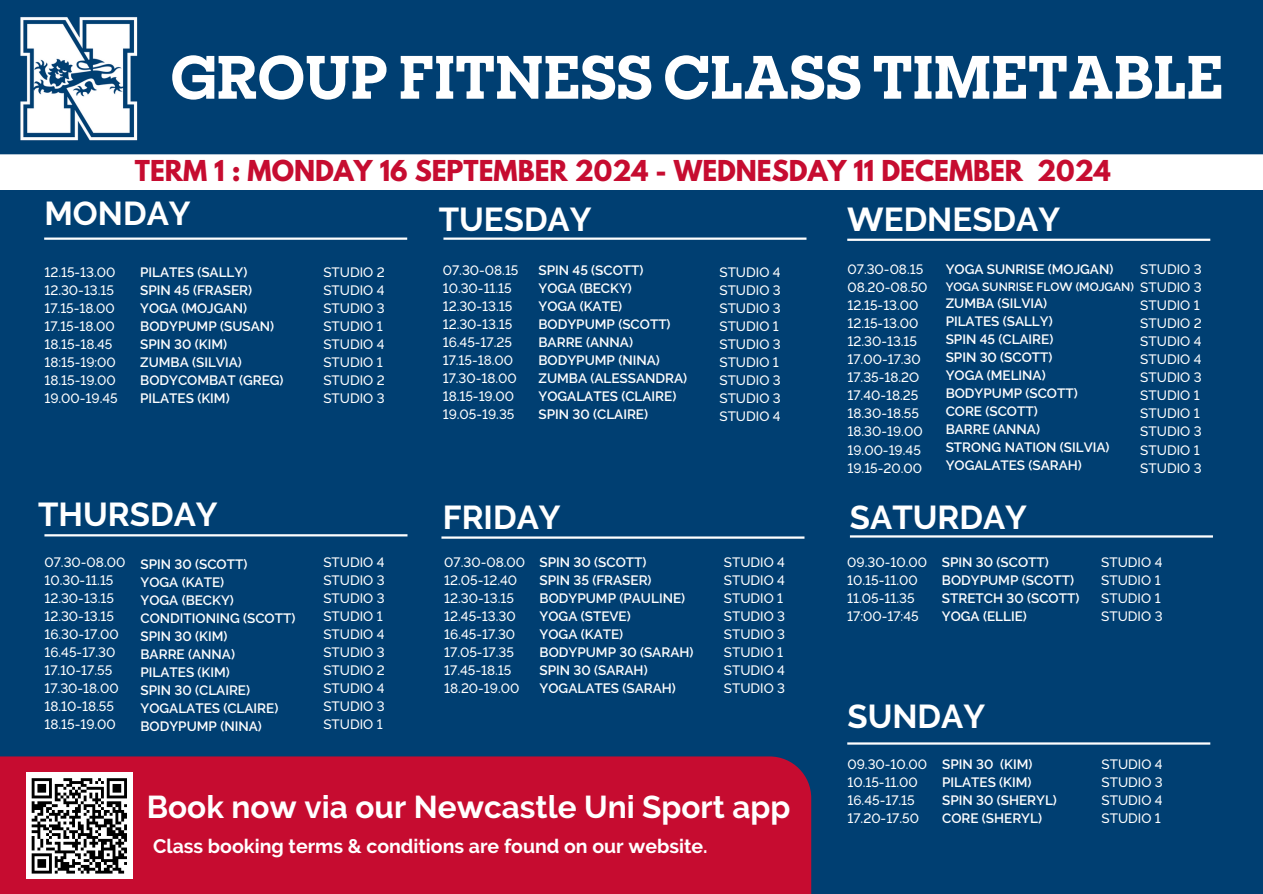
<style>
.page{position:relative;width:1263px;height:894px;background:#fff}
.page>*{position:absolute;margin:0;border:0;box-sizing:border-box;transform-origin:0 0}
.t1{font:700 57px "Elizeth";color:#fff}
.t2{font:700 33px "Derailed";color:#fff}
.t3{font:700 31.5px "Derailed";color:#fff}
.t4{font:700 25.5px "League Spartan";color:#c60c30}
.t5{font:700 19.5px "Derailed";color:#fff}
.t6{font:500 13.5px/18px "Derailed";color:#fff}
.t7{font:600 13.5px/18px "Derailed";color:#fff}
.t8{font:600 12px "Derailed";color:#fff}
</style>
<div class="page">
<div style="left:0;top:0;width:1263px;height:893px;background:#003f72"></div>
<div style="left:0;top:154px;width:1263px;height:36px;background:#fff"></div>
<div style="left:0;top:756px;width:811px;height:137px;background:#c60c30"></div>
<hr style="left:44px;top:237px;width:363px;height:3px;background:#fff">
<hr style="left:443px;top:237px;width:363px;height:3px;background:#fff">
<hr style="left:847px;top:238px;width:363px;height:3px;background:#fff">
<hr style="left:44px;top:534px;width:363px;height:2px;background:#fff">
<hr style="left:441px;top:536px;width:363px;height:2px;background:#fff">
<hr style="left:850px;top:535px;width:363px;height:2px;background:#fff">
<hr style="left:847px;top:742px;width:363px;height:2px;background:#fff">
<div style="left:26px;top:772px;width:107px;height:107px;background:#fff"></div>
<svg style="left:31px;top:778px;width:96px;height:96px"></svg>
<img style="left:20px;top:17px;width:118px;height:124px">
<h2 class="t1" style="left:171px;top:39px;width:1054px">GROUP FITNESS CLASS TIMETABLE</h2>
<p class="t4" style="left:135px;top:158px;width:977px">TERM 1 : MONDAY 16 SEPTEMBER 2024 - WEDNESDAY 11 DECEMBER 2024</p>
<h6 class="t2" style="left:44px;top:195px;width:148px">MONDAY</h6>
<p class="t6" style="left:44px;top:263px;width:73px">12.15-13.00</p>
<p class="t6" style="left:44px;top:281px;width:71px">12.30-13.15</p>
<p class="t6" style="left:44px;top:299px;width:72px">17.15-18.00</p>
<p class="t6" style="left:44px;top:317px;width:72px">17.15-18.00</p>
<p class="t6" style="left:44px;top:335px;width:70px">18.15-18.45</p>
<p class="t6" style="left:44px;top:353px;width:73px">18:15-19:00</p>
<p class="t6" style="left:44px;top:371px;width:73px">18.15-19.00</p>
<h6 class="t6" style="left:44px;top:389px;width:75px">19.00-19.45</h6>
<h6 class="t7" style="left:140px;top:263px;width:145px">PILATES (SALLY)<br>SPIN 45 (FRASER)<br>YOGA (MOJGAN)<br>BODYPUMP (SUSAN)<br>SPIN 30 (KIM)<br>ZUMBA (SILVIA)<br>BODYCOMBAT (GREG)<br>PILATES (KIM)</h6>
<p class="t2" style="left:439px;top:200px;width:154px">TUESDAY</p>
<h2 class="t2" style="left:847px;top:200px;width:214px">WEDNESDAY</h2>
<h6 class="t6" style="left:323px;top:263px;width:63px">STUDIO 2<br>STUDIO 4<br>STUDIO 3<br>STUDIO 1<br>STUDIO 4<br>STUDIO 1<br>STUDIO 2<br>STUDIO 3</h6>
<h6 class="t6" style="left:443px;top:261px;width:77px">07.30-08.15<br>10.30-11.15<br>12.30-13.15<br>12.30-13.15<br>16.45-17.25<br>17.15-18.00<br>17.30-18.00<br>18.15-19.00<br>19.05-19.35</h6>
<h6 class="t7" style="left:538px;top:261px;width:150px">SPIN 45 (SCOTT)<br>YOGA (BECKY)<br>YOGA (KATE)<br>BODYPUMP (SCOTT)<br>BARRE (ANNA)<br>BODYPUMP (NINA)<br>ZUMBA (ALESSANDRA)<br>YOGALATES (CLAIRE)<br>SPIN 30 (CLAIRE)</h6>
<p class="t6" style="left:719px;top:263px;width:63px">STUDIO 4<br>STUDIO 3<br>STUDIO 3<br>STUDIO 1<br>STUDIO 3<br>STUDIO 1<br>STUDIO 3<br>STUDIO 3<br>STUDIO 4</p>
<p class="t6" style="left:847px;top:261px;width:82px">07.30-08.15<br>08.20-08.50<br>12.15-13.00<br>12.15-13.00<br>12.30-13.15<br>17.00-17.30<br>17.35-18.2O<br>17.40-18.25<br>18.30-18.55<br>18.30-19.00<br>19.00-19.45<br>19.15-20.00</p>
<p class="t7" style="left:946px;top:260px;width:169px">YOGA SUNRISE (MOJGAN)</p>
<h2 class="t6" style="left:1140px;top:261px;width:63px">STUDIO 3<br>STUDIO 3<br>STUDIO 1<br>STUDIO 2<br>STUDIO 4<br>STUDIO 4<br>STUDIO 3<br>STUDIO 1<br>STUDIO 1<br>STUDIO 3<br>STUDIO 1<br>STUDIO 3</h2>
<p class="t8" style="left:946px;top:280px;width:190px">YOGA SUNRISE FLOW (MOJGAN)</p>
<p class="t7" style="left:946px;top:294px;width:103px">ZUMBA (SILVIA)</p>
<p class="t7" style="left:946px;top:312px;width:108px">PILATES (SALLY)</p>
<p class="t7" style="left:946px;top:330px;width:109px">SPIN 45 (CLAIRE)</p>
<p class="t7" style="left:946px;top:348px;width:108px">SPIN 30 (SCOTT)</p>
<p class="t7" style="left:946px;top:366px;width:101px">YOGA (MELINA)</p>
<p class="t7" style="left:946px;top:384px;width:133px">BODYPUMP (SCOTT)</p>
<p class="t7" style="left:946px;top:402px;width:93px">CORE (SCOTT)</p>
<p class="t7" style="left:946px;top:420px;width:96px">BARRE (ANNA)</p>
<h6 class="t7" style="left:946px;top:438px;width:165px">STRONG NATION (SILVIA)</h6>
<h2 class="t7" style="left:946px;top:456px;width:138px">YOGALATES (SARAH)</h2>
<h1 class="t2" style="left:38px;top:496px;width:181px">THURSDAY</h1>
<h4 class="t2" style="left:443px;top:498px;width:119px">FRIDAY</h4>
<h2 class="t2" style="left:850px;top:498px;width:179px">SATURDAY</h2>
<h6 class="t6" style="left:44px;top:553px;width:82px">07.30-08.00<br>10.30-11.15<br>12.30-13.15<br>12.30-13.15<br>16.30-17.00<br>16.45-17.30<br>17.10-17.55<br>17.30-18.00<br>18.10-18.55<br>18.15-19.00</h6>
<h6 class="t7" style="left:141px;top:555px;width:156px">SPIN 30 (SCOTT)<br>YOGA (KATE)<br>YOGA (BECKY)<br>CONDITIONING (SCOTT)<br>SPIN 30 (KIM)<br>BARRE (ANNA)<br>PILATES (KIM)<br>SPIN 30 (CLAIRE)<br>YOGALATES (CLAIRE)<br>BODYPUMP (NINA)</h6>
<h6 class="t6" style="left:323px;top:553px;width:63px">STUDIO 4<br>STUDIO 3<br>STUDIO 3<br>STUDIO 1<br>STUDIO 4<br>STUDIO 3<br>STUDIO 2<br>STUDIO 4<br>STUDIO 3<br>STUDIO 1</h6>
<h6 class="t6" style="left:444px;top:553px;width:82px">07.30-08.00<br>12.05-12.40<br>12.30-13.15<br>12.45-13.30<br>16.45-17.30<br>17.05-17.35<br>17.45-18.15<br>18.20-19.00</h6>
<h6 class="t7" style="left:540px;top:553px;width:155px">SPIN 30 (SCOTT)<br>SPIN 35 (FRASER)<br>BODYPUMP (PAULINE)<br>YOGA (STEVE)<br>YOGA (KATE)<br>BODYPUMP 30 (SARAH)<br>SPIN 30 (SARAH)<br>YOGALATES (SARAH)</h6>
<h6 class="t6" style="left:724px;top:553px;width:63px">STUDIO 4<br>STUDIO 4<br>STUDIO 1<br>STUDIO 3<br>STUDIO 3<br>STUDIO 1<br>STUDIO 4<br>STUDIO 3</h6>
<p class="t7" style="left:942px;top:553px;width:139px">SPIN 30 (SCOTT)<br>BODYPUMP (SCOTT)<br>STRETCH 30 (SCOTT)<br>YOGA (ELLIE)</p>
<h3 class="t6" style="left:847px;top:553px;width:81px">09.30-10.00<br>10.15-11.00<br>11.05-11.35<br>17:00-17:45</h3>
<h5 class="t6" style="left:1101px;top:553px;width:63px">STUDIO 4<br>STUDIO 1<br>STUDIO 1<br>STUDIO 3</h5>
<h6 class="t2" style="left:847px;top:697px;width:139px">SUNDAY</h6>
<h6 class="t3" style="left:147px;top:788px;width:645px">Book now via our Newcastle Uni Sport app</h6>
<h6 class="t5" style="left:153px;top:834px;width:556px">Class booking terms &amp; conditions are found on our website.</h6>
<h6 class="t6" style="left:847px;top:754px;width:81px">09.30-10.00<br>10.15-11.00<br>16.45-17.15<br>17.20-17.50</h6>
<h6 class="t7" style="left:942px;top:754px;width:116px">SPIN 30 (KIM)<br>PILATES (KIM)<br>SPIN 30 (SHERYL)<br>CORE (SHERYL)</h6>
<h2 class="t6" style="left:1101px;top:754px;width:63px;text-align:justify">STUDIO 4<br>STUDIO 3<br>STUDIO 4</h2>
<h2 class="t6" style="left:1101px;top:808px;width:61px">STUDIO 1</h2>
</div>
